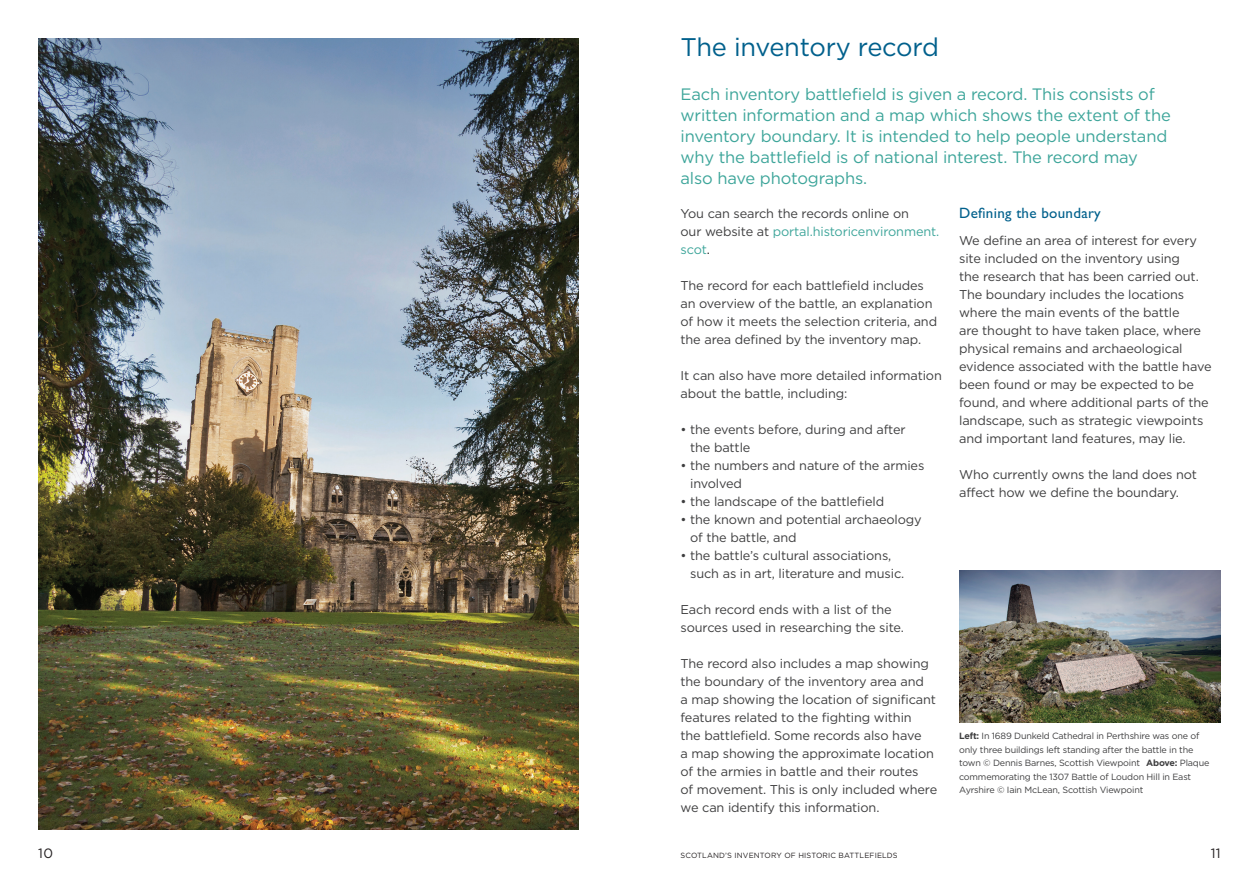
<style>
.page{position:relative;width:1259px;height:893px;background:#fff}
.page>*{position:absolute;margin:0;border:0;box-sizing:border-box;transform-origin:0 0}
.Section_header{font:25.5px "Gotham HTF";letter-spacing:-.01em;color:#01608c}
.Intro{font:16.5px/21px "Gotham HTF";letter-spacing:-.01em;color:#3da59a}
.Subheader{font:15px "M Gill Sans";letter-spacing:.02em;color:#01608c}
.t1{font:13.5px "Gotham HTF";color:#231f20}
.Body{font:12.75px/18px "Gotham HTF";letter-spacing:-.01em;color:#3e3e3f}
.t2{font:9px/13.5px "Gotham HTF";letter-spacing:-.02em;color:#3e3e3f}
.t3{font:7.5px "Gotham HTF";letter-spacing:.02em;color:#231f20}
.s1{color:#3da59a}
.s2{color:#231f20}
.s3{font-weight:700}
</style>
<div class="page">
<img style="left:38px;top:38px;width:540px;height:791px">
<img style="left:959px;top:570px;width:261px;height:152px">
<p class="Section_header" style="left:680px;top:33px;width:260px">The inventory record</p>
<p class="Intro" style="left:680px;top:83px;width:492px">Each inventory battlefield is given a record. This consists of written information and a map which shows the extent of the inventory boundary. It is intended to help people understand why the battlefield is of national interest. The record may also have photographs.</p>
<p class="Body" style="left:680px;top:205px;width:260px">You can search the records online on<br>our website at <span class="s1">portal.historicenvironment. scot</span><span class="s2">.</span></p>
<p class="Body" style="left:680px;top:277px;width:258px">The record for each battlefield includes an overview of the battle, an explanation of how it meets the selection criteria, and the area defined by the inventory map.</p>
<p class="Body" style="left:680px;top:367px;width:263px">It can also have more detailed information about the battle, including:</p>
<p class="Body" style="left:690px;top:421px;width:217px;text-indent:-10px">• the events before, during and after the battle</p>
<p class="Body" style="left:690px;top:457px;width:236px;text-indent:-10px">• the numbers and nature of the armies involved</p>
<p class="Body" style="left:680px;top:493px;width:205px">• the landscape of the battlefield</p>
<p class="Body" style="left:690px;top:511px;width:233px;text-indent:-10px">• the known and potential archaeology of the battle, and</p>
<p class="Body" style="left:690px;top:547px;width:216px;text-indent:-10px">• the battle’s cultural associations, such as in art, literature and music.</p>
<p class="Body" style="left:680px;top:601px;width:225px">Each record ends with a list of the sources used in researching the site.</p>
<p class="Body" style="left:680px;top:655px;width:258px">The record also includes a map showing the boundary of the inventory area and<br>a map showing the location of significant features related to the fighting within<br>the battlefield. Some records also have<br>a map showing the approximate location of the armies in battle and their routes<br>of movement. This is only included where we can identify this information.</p>
<p class="Subheader" style="left:959px;top:205px;width:143px">Defining the boundary</p>
<p class="Body" style="left:959px;top:232px;width:254px">We define an area of interest for every site included on the inventory using<br>the research that has been carried out.<br>The boundary includes the locations where the main events of the battle<br>are thought to have taken place, where physical remains and archaeological evidence associated with the battle have been found or may be expected to be found, and where additional parts of the landscape, such as strategic viewpoints and important land features, may lie.</p>
<p class="Body" style="left:959px;top:466px;width:239px">Who currently owns the land does not affect how we define the boundary.</p>
<p class="t2" style="left:959px;top:729px;width:252px"><span class="s3">Left:</span> In 1689 Dunkeld Cathedral in Perthshire was one of only three buildings left standing after the battle in the town © Dennis Barnes, Scottish Viewpoint <span class="s3">Above:</span> Plaque commemorating the 1307 Battle of Loudon Hill in East Ayrshire © Iain McLean, Scottish Viewpoint</p>
<p class="t1" style="left:38px;top:846px;width:16px">10</p>
<p class="t3" style="left:680px;top:851px;width:219px">SCOTLAND’S INVENTORY OF HISTORIC BATTLEFIELDS</p>
<p class="t1" style="left:1210px;top:846px;width:11px">11</p>
</div>
